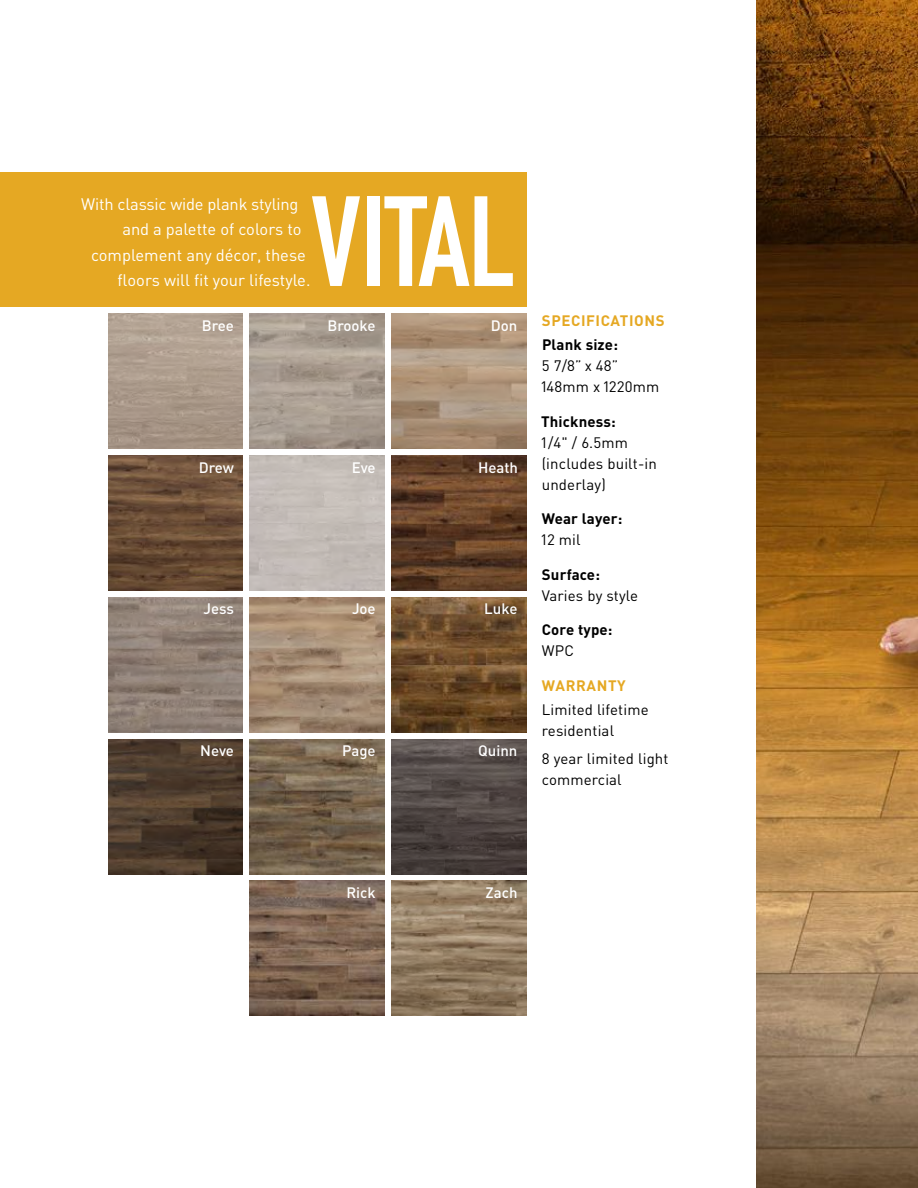
<style>
.page{position:relative;width:918px;height:1188px;background:#fff}
.page>*{position:absolute;margin:0;border:0;box-sizing:border-box;transform-origin:0 0}
.t1{font:700 126px "DIN Condensed";letter-spacing:-.01em;color:#fff}
.t2{font:16.5px "DIN";letter-spacing:-.01em;color:#fff}
.t3{font:15px/21px "DIN";letter-spacing:.01em;color:#000}
.t4{font:500 15px "DIN";color:#fff}
.t5{font:700 15px "DIN";letter-spacing:.01em;color:#000}
.t6{font:700 15px "DIN";letter-spacing:.04em;color:#e5a823}
</style>
<div class="page">
<img style="left:756px;top:0;width:162px;height:1188px">
<div style="left:0;top:172px;width:526px;height:135px;background:#e5a823"></div>
<img style="left:392px;top:597px;width:134px;height:135px">
<img style="left:108px;top:597px;width:135px;height:135px">
<img style="left:250px;top:881px;width:135px;height:135px">
<img style="left:108px;top:739px;width:135px;height:135px">
<img style="left:250px;top:597px;width:135px;height:135px">
<img style="left:108px;top:456px;width:135px;height:135px">
<img style="left:392px;top:739px;width:134px;height:135px">
<img style="left:250px;top:314px;width:135px;height:135px">
<img style="left:392px;top:881px;width:134px;height:135px">
<img style="left:392px;top:456px;width:134px;height:135px">
<img style="left:250px;top:739px;width:135px;height:135px">
<img style="left:108px;top:314px;width:135px;height:135px">
<img style="left:392px;top:314px;width:134px;height:135px">
<h1 class="t1" style="left:310px;top:168px;width:206px">VITAL</h1>
<p class="t2" style="left:81px;top:193px;width:219px">With classic wide plank styling</p>
<p class="t2" style="left:123px;top:219px;width:180px">and a palette of colors to</p>
<p class="t2" style="left:91px;top:244px;width:217px">complement any décor, these</p>
<p class="t2" style="left:118px;top:270px;width:194px">floors will fit your lifestyle.</p>
<p class="t4" style="left:202px;top:316px;width:34px">Bree</p>
<p class="t4" style="left:491px;top:316px;width:28px">Don</p>
<p class="t4" style="left:327px;top:316px;width:50px">Brooke</p>
<p class="t4" style="left:199px;top:458px;width:37px">Drew</p>
<p class="t4" style="left:352px;top:458px;width:26px">Eve</p>
<p class="t4" style="left:478px;top:458px;width:42px">Heath</p>
<p class="t4" style="left:204px;top:599px;width:32px">Jess</p>
<p class="t4" style="left:484px;top:599px;width:35px">Luke</p>
<p class="t4" style="left:352px;top:599px;width:25px">Joe</p>
<p class="t4" style="left:200px;top:741px;width:35px">Neve</p>
<p class="t4" style="left:342px;top:741px;width:35px">Page</p>
<p class="t4" style="left:478px;top:741px;width:41px">Quinn</p>
<p class="t6" style="left:542px;top:311px;width:124px">SPECIFICATIONS</p>
<p class="t5" style="left:542px;top:335px;width:77px">Plank size:</p>
<p class="t3" style="left:540px;top:355px;width:121px">5 7/8” x 48”<br>148mm x 1220mm</p>
<p class="t5" style="left:541px;top:411px;width:76px">Thickness:</p>
<p class="t3" style="left:540px;top:432px;width:118px">1/4" / 6.5mm (includes built-in underlay)</p>
<p class="t5" style="left:542px;top:509px;width:82px">Wear layer:</p>
<p class="t3" style="left:540px;top:529px;width:42px">12 mil</p>
<p class="t5" style="left:542px;top:564px;width:60px">Surface:</p>
<p class="t3" style="left:542px;top:585px;width:98px">Varies by style</p>
<p class="t5" style="left:542px;top:620px;width:72px">Core type:</p>
<p class="t3" style="left:542px;top:640px;width:34px">WPC</p>
<p class="t6" style="left:542px;top:675px;width:85px">WARRANTY</p>
<p class="t3" style="left:542px;top:699px;width:108px">Limited lifetime residential</p>
<p class="t3" style="left:542px;top:748px;width:128px">8 year limited light commercial</p>
<p class="t4" style="left:346px;top:883px;width:31px">Rick</p>
<p class="t4" style="left:486px;top:883px;width:33px">Zach</p>
</div>
